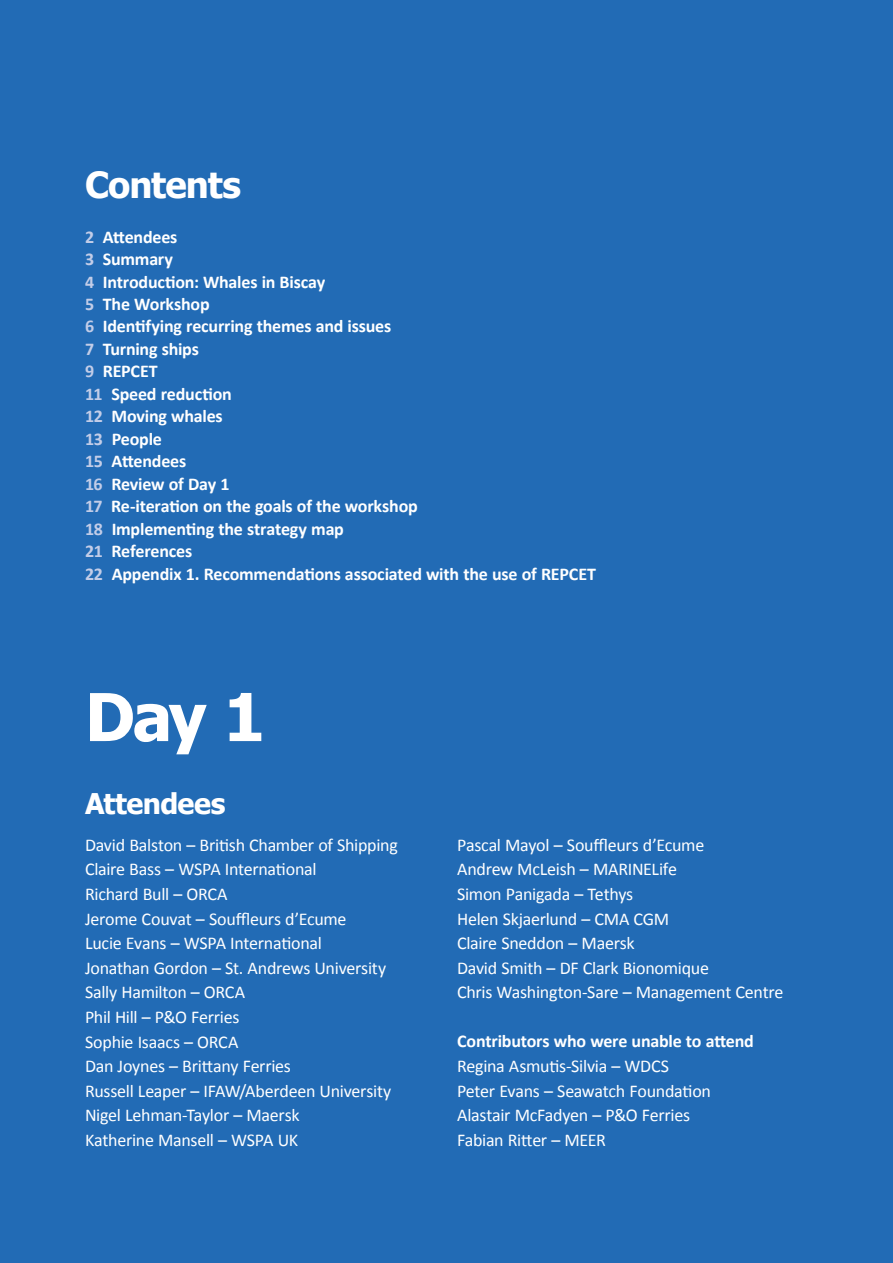
<style>
.page{position:relative;width:893px;height:1263px;background:#226bb5}
.page>*{position:absolute;margin:0;border:0;box-sizing:border-box;transform-origin:0 0}
.t1{font:700 66px "Tahoma";color:#fff}
.t2{font:700 36px "Tahoma";letter-spacing:-.025em;color:#fff}
.t3{font:700 28.5px "Tahoma";letter-spacing:-.02em;color:#fff}
.t4{font:18px/24.6px "Calibri";letter-spacing:-.015em;color:#fff}
.t5{font:700 18px/22.5px "Calibri";letter-spacing:-.01em;color:#fff}
.s1{color:#c3cde8}
</style>
<div class="page">
<h2 class="t2" style="left:85px;top:159px;width:158px">Contents</h2>
<p class="t5" style="left:85px;top:224px;width:512px"><span class="s1">2</span> Attendees<br><span class="s1">3</span> Summary<br><span class="s1">4</span> Introduction: Whales in Biscay<br><span class="s1">5</span> The Workshop<br><span class="s1">6</span> Identifying recurring themes and issues<br><span class="s1">7</span> Turning ships<br><span class="s1">9</span> REPCET<br><span class="s1">11</span> Speed reduction<br><span class="s1">12</span> Moving whales<br><span class="s1">13</span> People<br><span class="s1">15</span> Attendees<br><span class="s1">16</span> Review of Day 1<br><span class="s1">17</span> Re-iteration on the goals of the workshop<br><span class="s1">18</span> Implementing the strategy map<br><span class="s1">21</span> References<br><span class="s1">22</span> Appendix 1. Recommendations associated with the use of REPCET</p>
<h1 class="t1" style="left:85px;top:671px;width:182px">Day 1</h1>
<h3 class="t3" style="left:85px;top:783px;width:142px">Attendees</h3>
<p class="t4" style="left:85px;top:832px;width:314px">David Balston – British Chamber of Shipping<br>Claire Bass – WSPA International<br>Richard Bull – ORCA<br>Jerome Couvat – Souffleurs d’Ecume<br>Lucie Evans – WSPA International<br>Jonathan Gordon – St. Andrews University<br>Sally Hamilton – ORCA<br>Phil Hill – P&amp;O Ferries<br>Sophie Isaacs – ORCA<br>Dan Joynes – Brittany Ferries<br>Russell Leaper – IFAW/Aberdeen University<br>Nigel Lehman-Taylor – Maersk<br>Katherine Mansell – WSPA UK</p>
<p class="t4" style="left:457px;top:832px;width:328px">Pascal Mayol – Souffleurs d’Ecume<br>Andrew McLeish – MARINELife<br>Simon Panigada – Tethys<br>Helen Skjaerlund – CMA CGM<br>Claire Sneddon – Maersk<br>David Smith – DF Clark Bionomique<br>Chris Washington-Sare – Management Centre</p>
<p class="t5" style="left:457px;top:1029px;width:298px">Contributors who were unable to attend</p>
<p class="t4" style="left:457px;top:1053px;width:255px">Regina Asmutis-Silvia – WDCS<br>Peter Evans – Seawatch Foundation<br>Alastair McFadyen – P&amp;O Ferries<br>Fabian Ritter – MEER</p>
</div>
